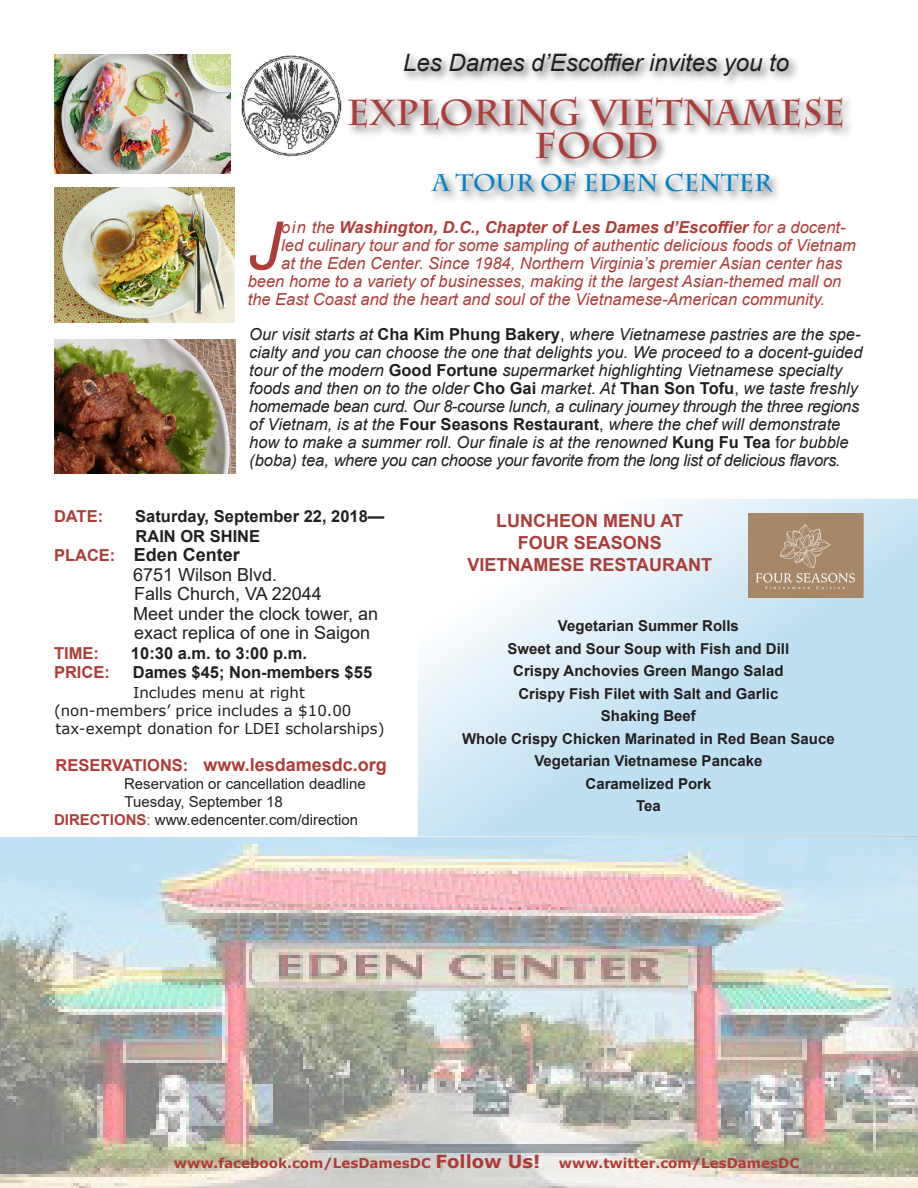
<style>
.page{position:relative;width:918px;height:1188px;background:#fff}
.page>*{position:absolute;margin:0;border:0;box-sizing:border-box;transform-origin:0 0}
.t1{font:italic 66.75px "Arial";color:#ad3d39}
.t2{font:700 36px/33px "Charlemagne Std";color:#ad3d39;text-align:center}
.t3{font:italic 24px "Arial";color:#231f20}
.t4{font:700 24px "Charlemagne Std";color:#0082ca}
.t5{font:18px "Arial";color:#231f20}
.t6{font:700 18px "Arial";color:#ad3d39}
.t7{font:700 18px "Arial";color:#231f20}
.t8{font:italic 16.5px/18px "Arial";color:#231f20}
.t9{font:italic 16.5px "Arial";color:#ad3d39}
.t10{font:700 16.5px/19.5px "Arial";color:#231f20}
.t11{font:italic 700 16.5px "Arial";color:#ad3d39}
.t12{font:700 16.5px "Arial";color:#ad3d39}
.t13{font:700 15px "Arial";color:#231f20}
.t14{font:15px "Arial";color:#231f20}
.t15{font:15px "Verdana";color:#231f20}
.t16{font:700 13.5px "Verdana";color:#ad3d39}
.s1{font-weight:400}
.s2{font-weight:700;font-style:normal}
.s3{font-style:normal}
.s4{font-size:16.5px;color:#ad3d39}
.s5{font-size:16.5px}
.s6{font-weight:700;color:#ad3d39}
.s7{color:#ad3d39}
.s8{font-size:18px}
</style>
<div class="page">
<img style="left:0;top:837px;width:918px;height:351px">
<svg style="left:418px;top:499px;width:500px;height:338px"></svg>
<div style="left:347px;top:51px;width:508px;height:153px;background:#231f20;opacity:.75"></div>
<img style="left:241px;top:55px;width:101px;height:102px">
<img style="left:54px;top:54px;width:177px;height:120px">
<img style="left:54px;top:187px;width:180px;height:135px">
<img style="left:54px;top:339px;width:182px;height:134px">
<img style="left:748px;top:513px;width:116px;height:85px">
<p class="t3" style="left:403px;top:48px;width:387px">Les Dames d’Escoffier invites you to</p>
<p class="t2" style="left:347px;top:97px;width:500px">EXPLORING VIETNAMESE<br>FOOD</p>
<p class="t4" style="left:433px;top:169px;width:341px">A TOUR OF EDEN CENTER</p>
<p class="t1" style="left:248px;top:203px;width:35px">J</p>
<p class="t11" style="left:281px;top:217px;width:566px"><span class="s1">oin the</span> Washington, D.C., Chapter of Les Dames d’Escoffier <span class="s1">for a docent-</span></p>
<p class="t9" style="left:281px;top:235px;width:576px">led culinary tour and for some sampling of authentic delicious foods of Vietnam</p>
<p class="t9" style="left:281px;top:253px;width:563px">at the Eden Center. Since 1984, Northern Virginia’s premier Asian center has</p>
<p class="t9" style="left:248px;top:271px;width:595px">been home to a variety of businesses, making it the largest Asian-themed mall on</p>
<p class="t9" style="left:248px;top:289px;width:579px">the East Coast and the heart and soul of the Vietnamese-American community.</p>
<p class="t8" style="left:249px;top:325px;width:615px">Our visit starts at <span class="s2">Cha Kim Phung Bakery</span><span class="s3">,</span> where Vietnamese pastries are the spe&shy;cialty and you can choose the one that delights you. We proceed to a docent-guided tour of the modern <span class="s2">Good Fortune</span> supermarket highlighting Vietnamese specialty foods and then on to the older <span class="s2">Cho Gai</span> market. At <span class="s2">Than Son Tofu</span><span class="s3">,</span> we taste freshly homemade bean curd. Our 8-course lunch, a culinary journey through the three regions of Vietnam, is at the <span class="s2">Four Seasons Restaurant</span><span class="s3">,</span> where the chef will demonstrate how to make a summer roll. Our finale is at the renowned <span class="s2">Kung Fu Tea</span> <span class="s3">f</span>or bubble (boba) tea, where you can choose your favorite from the long list of delicious flavors.</p>
<p class="t12" style="left:54px;top:505px;width:51px">DATE:</p>
<p class="t10" style="left:135px;top:507px;width:251px">Saturday, September 22, 2018—<br>RAIN OR SHINE</p>
<p class="t7" style="left:54px;top:542px;width:187px"><span class="s4">PLACE:</span> Eden Center</p>
<p class="t5" style="left:133px;top:562px;width:146px">6751 Wilson Blvd.</p>
<p class="t5" style="left:134px;top:582px;width:189px">Falls Church, VA 22044</p>
<p class="t5" style="left:133px;top:601px;width:247px">Meet under the clock tower, an</p>
<p class="t5" style="left:134px;top:621px;width:238px">exact replica of one in Saigon</p>
<p class="t12" style="left:54px;top:641px;width:46px">TIME:</p>
<p class="t10" style="left:131px;top:643px;width:178px">10:30 a.m. to 3:00 p.m.</p>
<p class="t12" style="left:54px;top:661px;width:57px">PRICE:</p>
<p class="t10" style="left:133px;top:663px;width:241px">Dames $45; Non-members $55</p>
<p class="t15" style="left:133px;top:682px;width:173px">Includes menu at right</p>
<p class="t15" style="left:54px;top:700px;width:299px">(non-members’ price includes a $10.00</p>
<p class="t15" style="left:56px;top:718px;width:331px">tax-exempt donation for LDEI scholarships)</p>
<p class="t6" style="left:56px;top:752px;width:333px"><span class="s5">RESERVATIONS:</span> www.lesdamesdc.org</p>
<p class="t14" style="left:124px;top:774px;width:243px">Reservation or cancellation deadline</p>
<p class="t14" style="left:125px;top:792px;width:160px">Tuesday, September 18</p>
<p class="t14" style="left:54px;top:810px;width:306px"><span class="s6">DIRECTIONS</span><span class="s7">:</span> www.edencenter.com/direction</p>
<p class="t6" style="left:496px;top:508px;width:188px">LUNCHEON MENU AT</p>
<p class="t6" style="left:518px;top:530px;width:146px">FOUR SEASONS</p>
<p class="t6" style="left:467px;top:551px;width:246px">VIETNAMESE RESTAURANT</p>
<p class="t13" style="left:558px;top:615px;width:182px">Vegetarian Summer Rolls</p>
<p class="t13" style="left:508px;top:638px;width:283px">Sweet and Sour Soup with Fish and Dill</p>
<p class="t13" style="left:513px;top:660px;width:272px">Crispy Anchovies Green Mango Salad</p>
<p class="t13" style="left:518px;top:683px;width:262px">Crispy Fish Filet with Salt and Garlic</p>
<p class="t13" style="left:601px;top:705px;width:97px">Shaking Beef</p>
<p class="t13" style="left:462px;top:728px;width:374px">Whole Crispy Chicken Marinated in Red Bean Sauce</p>
<p class="t13" style="left:534px;top:750px;width:230px">Vegetarian Vietnamese Pancake</p>
<p class="t13" style="left:586px;top:773px;width:127px">Caramelized Pork</p>
<p class="t13" style="left:636px;top:795px;width:26px">Tea</p>
<p class="t16" style="left:174px;top:1153px;width:627px">www.facebook.com/LesDamesDC <span class="s8">Follow Us!</span> www.twitter.com/LesDamesDC</p>
</div>
